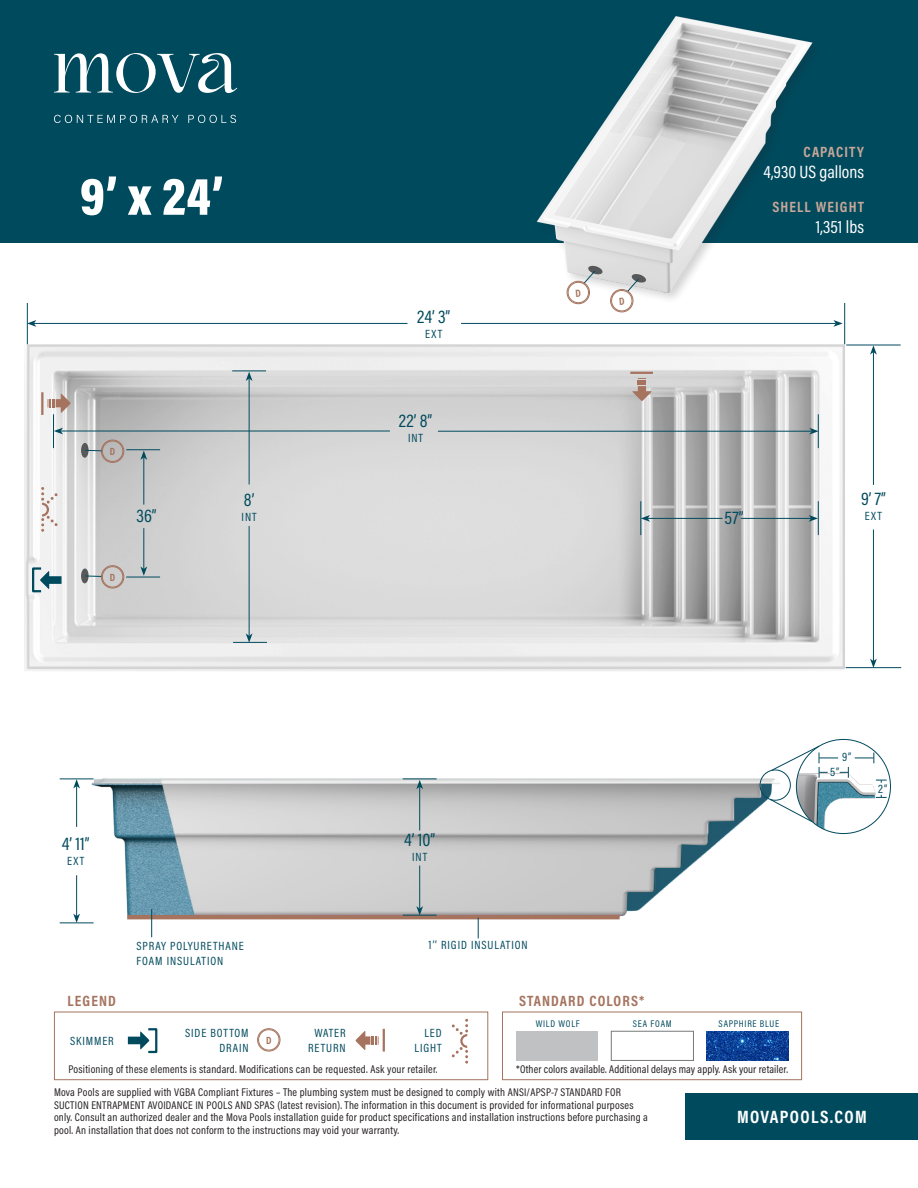
<style>
.page{position:relative;width:918px;height:1188px;background:#fff}
.page>*{position:absolute;margin:0;border:0;box-sizing:border-box;transform-origin:0 0}
.t1{font:900 54px "Acumin Pro Cond";color:#fff}
.t2{font:18px "Acumin Pro Cond";color:#004a5e}
.t3{font:18px "Acumin Pro Cond";color:#fff}
.t4{font:700 18px "Acumin Pro Cond";letter-spacing:.075em;color:#fff}
.t5{font:700 15px "Acumin Pro Cond";letter-spacing:.075em;color:#a5735e}
.t6{font:700 15px "Acumin Pro Cond";letter-spacing:.075em;color:#c7a798}
.t7{font:12px "Acumin Pro Cond";letter-spacing:.075em;color:#004a5e}
.t8{font:11.25px/12.8px "Acumin Pro Cond";letter-spacing:.02em;color:#231f20}
.t9{font:700 10.5px "Acumin Pro Cond";color:#a5735e}
.t10{font:9.75px "Acumin Pro Cond";letter-spacing:.075em;color:#004a5e}
</style>
<div class="page">
<div style="left:0;top:0;width:918px;height:243px;background:#004a5e"></div>
<img style="left:24px;top:316px;width:865px;height:355px">
<hr style="left:27px;top:303px;width:1px;height:41px;background:#004a5e">
<hr style="left:844px;top:303px;width:1px;height:41px;background:#004a5e">
<hr style="left:34px;top:323px;width:374px;height:1px;background:#004a5e">
<svg style="left:27px;top:320px;width:9px;height:7px"></svg>
<svg style="left:41px;top:487px;width:17px;height:45px"></svg>
<hr style="left:249px;top:526px;width:1px;height:110px;background:#004a5e">
<svg style="left:246px;top:633px;width:7px;height:9px"></svg>
<hr style="left:249px;top:379px;width:1px;height:105px;background:#004a5e">
<svg style="left:246px;top:372px;width:7px;height:9px"></svg>
<div style="left:32px;top:567px;width:10px;height:25px;border:2px solid #004a5e"></div>
<svg style="left:40px;top:570px;width:22px;height:20px"></svg>
<hr style="left:630px;top:372px;width:23px;height:2px;background:#a5735e">
<svg style="left:632px;top:378px;width:20px;height:23px"></svg>
<hr style="left:41px;top:392px;width:2px;height:23px;background:#a5735e">
<svg style="left:48px;top:393px;width:23px;height:21px"></svg>
<hr style="left:846px;top:345px;width:55px;height:1px;background:#004a5e">
<hr style="left:232px;top:371px;width:34px;height:1px;background:#004a5e">
<hr style="left:233px;top:642px;width:34px;height:1px;background:#004a5e">
<hr style="left:873px;top:529px;width:1px;height:132px;background:#004a5e">
<svg style="left:870px;top:659px;width:7px;height:8px"></svg>
<hr style="left:846px;top:667px;width:55px;height:1px;background:#004a5e">
<hr style="left:461px;top:323px;width:375px;height:1px;background:#004a5e">
<svg style="left:833px;top:320px;width:10px;height:7px"></svg>
<hr style="left:873px;top:352px;width:1px;height:133px;background:#004a5e">
<svg style="left:870px;top:345px;width:7px;height:10px"></svg>
<img style="left:59px;top:778px;width:700px;height:143px">
<img style="left:812px;top:739px;width:78px;height:92px">
<svg style="left:855px;top:753px;width:20px;height:10px"></svg>
<svg style="left:876px;top:780px;width:11px;height:3px"></svg>
<svg style="left:876px;top:795px;width:11px;height:3px"></svg>
<svg style="left:759px;top:745px;width:90px;height:77px"></svg>
<hr style="left:419px;top:866px;width:1px;height:43px;background:#004a5e">
<svg style="left:416px;top:906px;width:7px;height:9px"></svg>
<hr style="left:419px;top:787px;width:1px;height:44px;background:#004a5e">
<svg style="left:416px;top:780px;width:7px;height:9px"></svg>
<hr style="left:60px;top:779px;width:34px;height:1px;background:#004a5e">
<hr style="left:403px;top:779px;width:34px;height:1px;background:#004a5e">
<hr style="left:76px;top:875px;width:1px;height:41px;background:#004a5e">
<svg style="left:73px;top:914px;width:7px;height:9px"></svg>
<hr style="left:60px;top:923px;width:34px;height:1px;background:#004a5e">
<hr style="left:403px;top:915px;width:34px;height:1px;background:#004a5e">
<svg style="left:478px;top:918px;width:1px;height:20px"></svg>
<hr style="left:76px;top:786px;width:1px;height:41px;background:#004a5e">
<svg style="left:73px;top:779px;width:7px;height:9px"></svg>
<div style="left:535px;top:13px;width:288px;height:292px;background:#231f20;opacity:.2"></div>
<img style="left:522px;top:13px;width:293px;height:309px">
<svg style="left:54px;top:115px;width:125px;height:8px"></svg>
<svg style="left:188px;top:115px;width:48px;height:8px"></svg>
<svg style="left:54px;top:53px;width:183px;height:40px"></svg>
<div style="left:101px;top:440px;width:23px;height:23px;border:1px solid #a5735e;border-radius:50%"></div>
<div style="left:102px;top:441px;width:21px;height:21px;border:1px solid #a5735e;border-radius:50%"></div>
<div style="left:101px;top:566px;width:23px;height:22px;border:1px solid #a5735e;border-radius:50%"></div>
<div style="left:102px;top:566px;width:21px;height:21px;border:1px solid #a5735e;border-radius:50%"></div>
<div style="left:81px;top:443px;width:8px;height:15px;background:#57585a;border-radius:50%"></div>
<div style="left:81px;top:568px;width:8px;height:15px;background:#57585a;border-radius:50%"></div>
<svg style="left:85px;top:450px;width:17px;height:1px"></svg>
<svg style="left:85px;top:575px;width:17px;height:2px"></svg>
<hr style="left:144px;top:457px;width:1px;height:48px;background:#004a5e">
<svg style="left:140px;top:451px;width:7px;height:9px"></svg>
<hr style="left:144px;top:528px;width:1px;height:41px;background:#004a5e">
<svg style="left:140px;top:567px;width:7px;height:9px"></svg>
<hr style="left:126px;top:449px;width:34px;height:1px;background:#004a5e">
<hr style="left:126px;top:577px;width:34px;height:1px;background:#004a5e">
<div style="left:686px;top:1093px;width:232px;height:46px;background:#004a5e"></div>
<div style="left:516px;top:1031px;width:82px;height:30px;background:#bfc1c3"></div>
<div style="left:611px;top:1031px;width:83px;height:30px;border:1px solid #76787b"></div>
<img style="left:707px;top:1031px;width:82px;height:30px">
<div style="left:54px;top:1012px;width:434px;height:68px;border:1px solid #a5735e"></div>
<div style="left:502px;top:1012px;width:300px;height:68px;border:1px solid #a5735e"></div>
<div style="left:147px;top:1028px;width:10px;height:25px;border:2px solid #004a5e"></div>
<svg style="left:128px;top:1031px;width:21px;height:19px"></svg>
<hr style="left:383px;top:1029px;width:2px;height:23px;background:#a5735e">
<svg style="left:356px;top:1031px;width:23px;height:19px"></svg>
<div style="left:257px;top:1029px;width:23px;height:22px;border:1px solid #a5735e;border-radius:50%"></div>
<div style="left:258px;top:1029px;width:21px;height:21px;border:1px solid #a5735e;border-radius:50%"></div>
<svg style="left:452px;top:1019px;width:16px;height:45px"></svg>
<svg style="left:151px;top:909px;width:1px;height:28px"></svg>
<hr style="left:438px;top:431px;width:374px;height:1px;background:#004a5e">
<svg style="left:809px;top:428px;width:9px;height:7px"></svg>
<hr style="left:61px;top:431px;width:329px;height:1px;background:#004a5e">
<svg style="left:54px;top:428px;width:9px;height:6px"></svg>
<hr style="left:741px;top:518px;width:70px;height:1px;background:#004a5e">
<svg style="left:809px;top:515px;width:9px;height:7px"></svg>
<hr style="left:648px;top:518px;width:75px;height:1px;background:#004a5e">
<svg style="left:642px;top:515px;width:8px;height:7px"></svg>
<hr style="left:818px;top:501px;width:1px;height:34px;background:#004a5e">
<hr style="left:641px;top:501px;width:1px;height:34px;background:#004a5e">
<hr style="left:53px;top:414px;width:1px;height:34px;background:#004a5e">
<hr style="left:818px;top:414px;width:1px;height:34px;background:#004a5e">
<svg style="left:567px;top:265px;width:36px;height:39px"></svg>
<svg style="left:610px;top:273px;width:37px;height:39px"></svg>
<p class="t1" style="left:80px;top:161px;width:145px">9’ x 24’</p>
<p class="t9" style="left:110px;top:445px;width:7px">D</p>
<p class="t9" style="left:110px;top:570px;width:7px">D</p>
<p class="t2" style="left:137px;top:504px;width:22px">36”</p>
<p class="t2" style="left:244px;top:488px;width:12px">8’</p>
<p class="t7" style="left:242px;top:509px;width:16px">INT</p>
<p class="t2" style="left:62px;top:832px;width:29px">4’ 11”</p>
<p class="t7" style="left:67px;top:853px;width:19px">EXT</p>
<p class="t7" style="left:137px;top:938px;width:109px">SPRAY POLYURETHANE</p>
<p class="t7" style="left:137px;top:953px;width:88px">FOAM INSULATION</p>
<p class="t2" style="left:417px;top:305px;width:34px">24’ 3”</p>
<p class="t7" style="left:425px;top:326px;width:19px">EXT</p>
<p class="t2" style="left:399px;top:410px;width:35px">22’ 8”</p>
<p class="t7" style="left:408px;top:430px;width:16px">INT</p>
<p class="t2" style="left:404px;top:828px;width:33px">4’ 10”</p>
<p class="t7" style="left:412px;top:849px;width:16px">INT</p>
<p class="t7" style="left:429px;top:937px;width:101px">1’’ RIGID INSULATION</p>
<p class="t6" style="left:804px;top:142px;width:62px">CAPACITY</p>
<p class="t3" style="left:763px;top:160px;width:102px">4,930 US gallons</p>
<p class="t6" style="left:773px;top:197px;width:93px">SHELL WEIGHT</p>
<p class="t3" style="left:816px;top:216px;width:50px">1,351 lbs</p>
<p class="t2" style="left:724px;top:506px;width:20px">57”</p>
<p class="t2" style="left:861px;top:487px;width:26px">9’ 7”</p>
<p class="t7" style="left:865px;top:508px;width:19px">EXT</p>
<p class="t7" style="left:842px;top:750px;width:11px">9”</p>
<p class="t7" style="left:830px;top:764px;width:11px">5”</p>
<p class="t7" style="left:878px;top:781px;width:10px">2”</p>
<p class="t5" style="left:68px;top:991px;width:50px">LEGEND</p>
<p class="t5" style="left:519px;top:991px;width:127px">STANDARD COLORS*</p>
<p class="t7" style="left:70px;top:1033px;width:45px">SKIMMER</p>
<p class="t10" style="left:536px;top:1018px;width:45px">WILD WOLF</p>
<p class="t10" style="left:633px;top:1018px;width:40px">SEA FOAM</p>
<p class="t10" style="left:719px;top:1018px;width:62px">SAPPHIRE BLUE</p>
<p class="t7" style="left:185px;top:1025px;width:65px">SIDE BOTTOM</p>
<p class="t7" style="left:220px;top:1040px;width:31px">DRAIN</p>
<p class="t7" style="left:424px;top:1025px;width:19px">LED</p>
<p class="t7" style="left:414px;top:1040px;width:29px">LIGHT</p>
<p class="t8" style="left:68px;top:1062px;width:371px">Positioning of these elements is standard. Modifications can be requested. Ask your retailer.</p>
<p class="t8" style="left:516px;top:1062px;width:273px">*Other colors available. Additional delays may apply. Ask your retailer.</p>
<p class="t7" style="left:314px;top:1025px;width:33px">WATER</p>
<p class="t7" style="left:308px;top:1040px;width:39px">RETURN</p>
<p class="t9" style="left:266px;top:1033px;width:7px">D</p>
<p class="t8" style="left:54px;top:1085px;width:595px">Mova Pools are supplied with VGBA Compliant Fixtures – The plumbing system must be designed to comply with ANSI/APSP-7 STANDARD FOR SUCTION ENTRAPMENT AVOIDANCE IN POOLS AND SPAS (latest revision). The information in this document is provided for informational purposes only. Consult an authorized dealer and the Mova Pools installation guide for product specifications and installation instructions before purchasing a pool. An installation that does not conform to the instructions may void your warranty.</p>
<p class="t4" style="left:737px;top:1105px;width:131px">MOVAPOOLS.COM</p>
</div>
